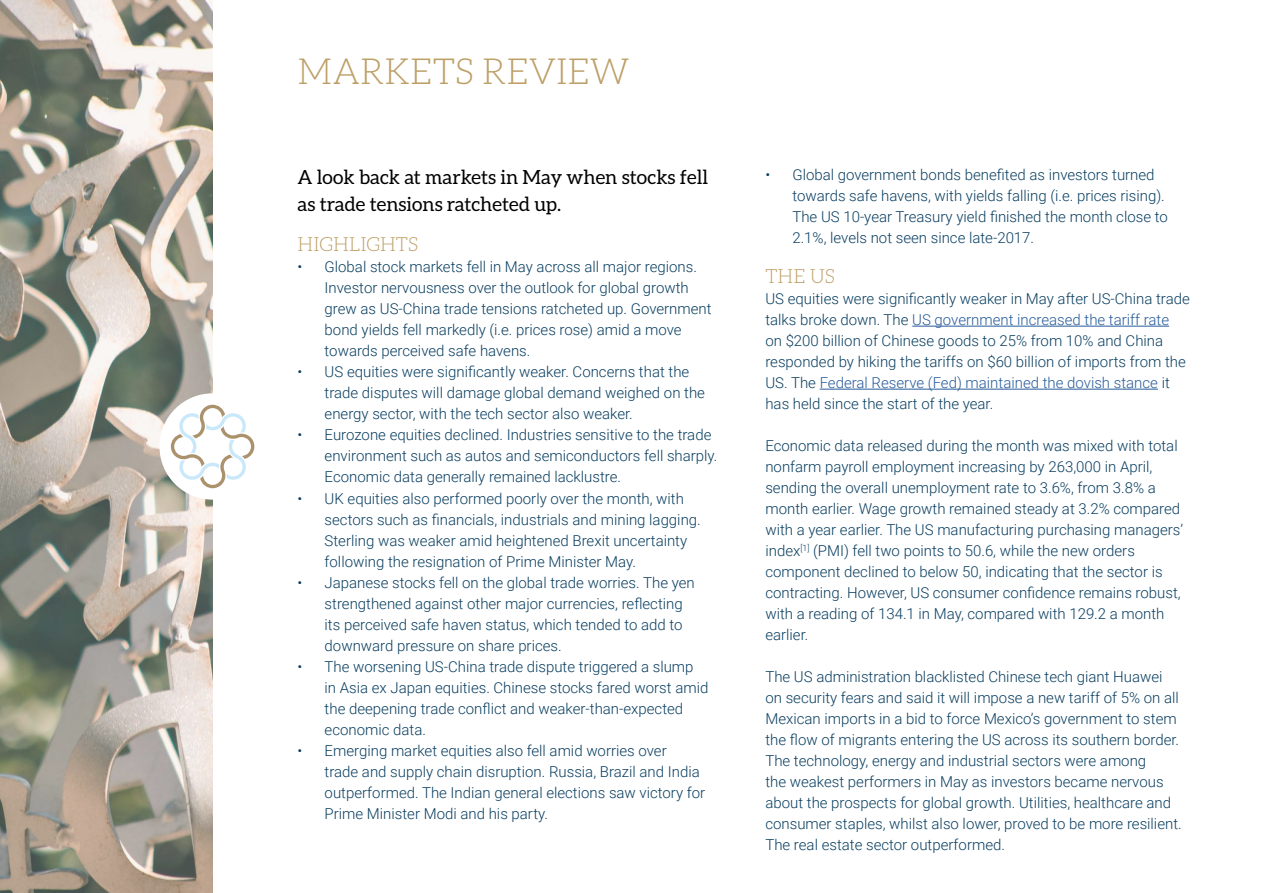
<style>
.page{position:relative;width:1263px;height:893px;background:#fff}
.page>*{position:absolute;margin:0;border:0;box-sizing:border-box;transform-origin:0 0}
.t1{font:300 36px "Aleo";color:#bd9f67}
.t2{font:19.5px/27px "Aleo";color:#000}
.t3{font:300 19.5px "Aleo";color:#bd9f67}
.t4{font:300 15px/21px "Roboto";color:#093e60}
.s1{color:#275b9b}
</style>
<div class="page">
<img style="left:0;top:0;width:213px;height:893px">
<div style="left:159px;top:393px;width:107px;height:107px;background:#fff;border-radius:50%"></div>
<svg style="left:171px;top:405px;width:83px;height:83px"></svg>
<hr style="left:912px;top:326px;width:257px;height:1px;background:#275b9b">
<hr style="left:820px;top:389px;width:338px;height:1px;background:#275b9b">
<h1 class="t1" style="left:298px;top:52px;width:333px">MARKETS REVIEW</h1>
<h2 class="t2" style="left:298px;top:163px;width:412px">A look back at markets in May when stocks fell as trade tensions ratcheted up.</h2>
<h2 class="t3" style="left:298px;top:234px;width:122px">HIGHLIGHTS</h2>
<p class="t4" style="left:325px;top:256px;width:388px;text-indent:-27px">• Global stock markets fell in May across all major regions.<br>Investor nervousness over the outlook for global growth grew as US-China trade tensions ratcheted up. Government bond yields fell markedly (i.e. prices rose) amid a move towards perceived safe havens.</p>
<p class="t4" style="left:325px;top:361px;width:382px;text-indent:-27px">• US equities were significantly weaker. Concerns that the trade disputes will damage global demand weighed on the energy sector, with the tech sector also weaker.</p>
<p class="t4" style="left:325px;top:424px;width:394px;text-indent:-27px">• Eurozone equities declined. Industries sensitive to the trade environment such as autos and semiconductors fell sharply.<br>Economic data generally remained lacklustre.</p>
<p class="t4" style="left:325px;top:487px;width:378px;text-indent:-27px">• UK equities also performed poorly over the month, with sectors such as financials, industrials and mining lagging.<br>Sterling was weaker amid heightened Brexit uncertainty following the resignation of Prime Minister May.</p>
<p class="t4" style="left:325px;top:571px;width:372px;text-indent:-27px">• Japanese stocks fell on the global trade worries. The yen strengthened against other major currencies, reflecting its perceived safe haven status, which tended to add to downward pressure on share prices.</p>
<p class="t4" style="left:325px;top:655px;width:385px;text-indent:-27px">• The worsening US-China trade dispute triggered a slump in Asia ex Japan equities. Chinese stocks fared worst amid the deepening trade conflict and weaker-than-expected economic data.</p>
<p class="t4" style="left:325px;top:739px;width:382px;text-indent:-27px">• Emerging market equities also fell amid worries over<br>trade and supply chain disruption. Russia, Brazil and India outperformed. The Indian general elections saw victory for Prime Minister Modi and his party.</p>
<p class="t4" style="left:792px;top:163px;width:377px;text-indent:-27px">• Global government bonds benefited as investors turned towards safe havens, with yields falling (i.e. prices rising).<br>The US 10-year Treasury yield finished the month close to 2.1%, levels not seen since late-2017.</p>
<h2 class="t3" style="left:765px;top:266px;width:71px">THE US</h2>
<p class="t4" style="left:765px;top:288px;width:426px">US equities were significantly weaker in May after US-China trade talks broke down. The <span class="s1">US government increased the tariff rate<br></span>on $200 billion of Chinese goods to 25% from 10% and China responded by hiking the tariffs on $60 billion of imports from the US. The <span class="s1">Federal Reserve (Fed) maintained the dovish stance</span> it has held since the start of the year.</p>
<p class="t4" style="left:765px;top:435px;width:419px">Economic data released during the month was mixed with total nonfarm payroll employment increasing by 263,000 in April, sending the overall unemployment rate to 3.6%, from 3.8% a month earlier. Wage growth remained steady at 3.2% compared with a year earlier. The US manufacturing purchasing managers’ index<sup>[1]</sup> (PMI) fell two points to 50.6, while the new orders component declined to below 50, indicating that the sector is contracting. However, US consumer confidence remains robust, with a reading of 134.1 in May, compared with 129.2 a month earlier.</p>
<p class="t4" style="left:765px;top:666px;width:418px">The US administration blacklisted Chinese tech giant Huawei on security fears and said it will impose a new tariff of 5% on all Mexican imports in a bid to force Mexico’s government to stem the flow of migrants entering the US across its southern border.<br>The technology, energy and industrial sectors were among<br>the weakest performers in May as investors became nervous about the prospects for global growth. Utilities, healthcare and consumer staples, whilst also lower, proved to be more resilient.<br>The real estate sector outperformed.</p>
</div>
